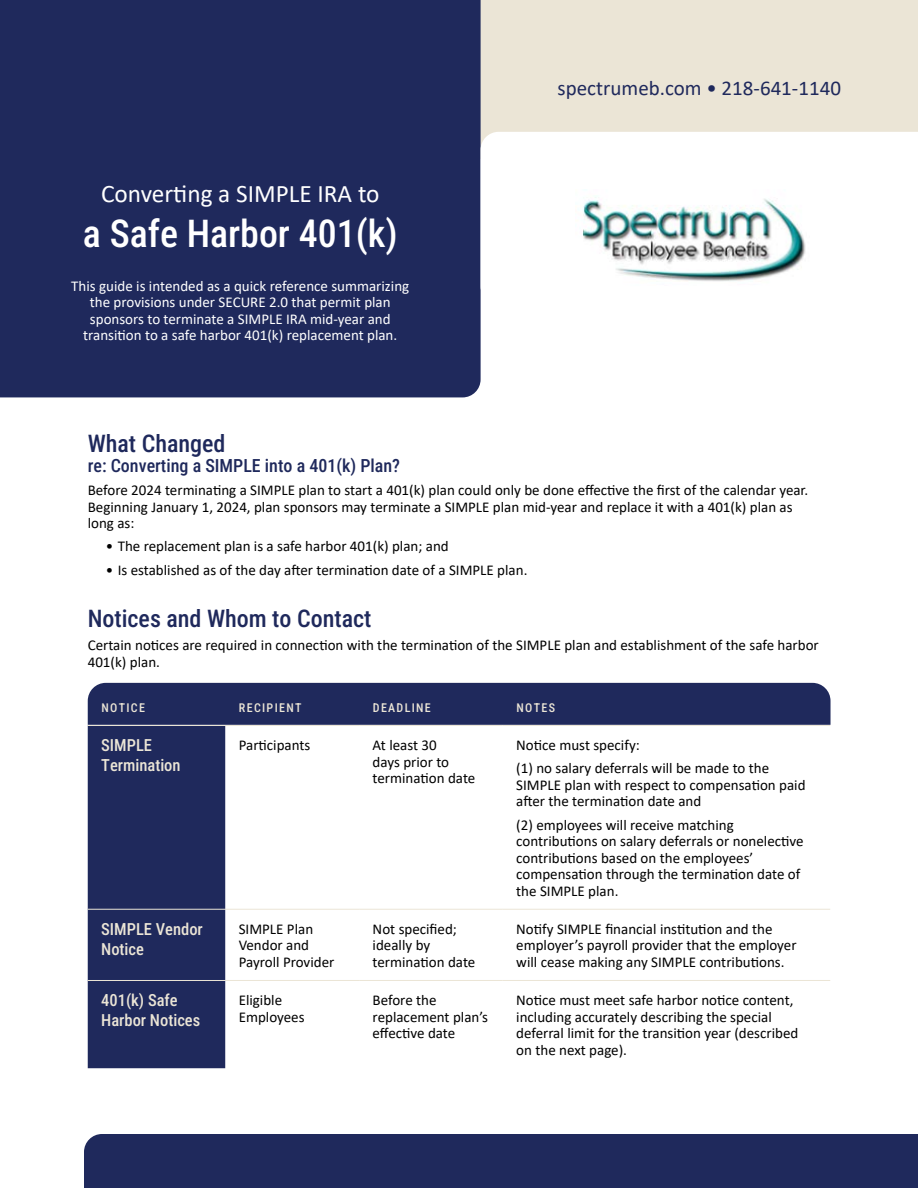
<style>
.page{position:relative;width:918px;height:1188px;background:#fff}
.page>*{position:absolute;margin:0;border:0;box-sizing:border-box;transform-origin:0 0}
.H_-_headers__change_this{font:37.95px "Roboto Condensed";color:#fff}
.P_-_Copy__change_this{font:25.35px "Calibri";color:#fff}
.H_-_H2{font:24px "Roboto Condensed";color:#1f295c}
.P_-_Copy__change_this-2{font:21px "Calibri";color:#1f295c}
.H_-_H3{font:18px "Roboto Condensed";color:#1f295c}
.H_-_table_header{font:16.5px/19.8px "Roboto Condensed";color:#ebe5d6}
.P_-_Copy_small{font:15px/16.5px "Calibri";color:#000}
.P_-_Copy__change_this-3{font:15px/16.5px "Calibri";color:#000}
.P_-_Copy_small-2{font:15px/16.5px "Calibri";color:#fff;text-align:center}
.H_-_table_header-2{font:12px "Roboto Condensed";letter-spacing:.11em;color:#ebe5d6}
</style>
<div class="page">
<div style="left:0;top:0;width:918px;height:158px;background:#ebe5d6"></div>
<div style="left:0;top:0;width:481px;height:397px;background:#1f295c"></div>
<div style="left:84px;top:1134px;width:834px;height:54px;background:#1f295c"></div>
<div style="left:88px;top:683px;width:743px;height:42px;background:#1f295c"></div>
<div style="left:481px;top:132px;width:437px;height:26px;background:#fff"></div>
<img style="left:582px;top:197px;width:224px;height:84px">
<div style="left:88px;top:726px;width:137px;height:342px;background:#1f295c"></div>
<hr style="left:88px;top:725px;width:137px;height:1px;background:#ebe5d6">
<hr style="left:225px;top:725px;width:134px;height:1px;background:#ebe5d6">
<hr style="left:359px;top:725px;width:144px;height:1px;background:#ebe5d6">
<hr style="left:503px;top:725px;width:327px;height:1px;background:#ebe5d6">
<hr style="left:88px;top:909px;width:137px;height:1px;background:#ebe5d6">
<hr style="left:225px;top:909px;width:134px;height:1px;background:#ebe5d6">
<hr style="left:359px;top:909px;width:144px;height:1px;background:#ebe5d6">
<hr style="left:503px;top:909px;width:327px;height:1px;background:#ebe5d6">
<hr style="left:88px;top:980px;width:137px;height:1px;background:#ebe5d6">
<hr style="left:225px;top:980px;width:134px;height:1px;background:#ebe5d6">
<hr style="left:359px;top:980px;width:144px;height:1px;background:#ebe5d6">
<hr style="left:503px;top:980px;width:327px;height:1px;background:#ebe5d6">
<p class="P_-_Copy__change_this" style="left:101px;top:176px;width:280px">Converting a SIMPLE IRA to</p>
<p class="H_-_headers__change_this" style="left:83px;top:207px;width:316px">a Safe Harbor 401(k)</p>
<p class="P_-_Copy_small-2" style="left:71px;top:277px;width:339px">This guide is intended as a quick reference summarizing the provisions under SECURE 2.0 that permit plan sponsors to terminate a SIMPLE IRA mid-year and transition to a safe harbor 401(k) replacement plan.</p>
<p class="P_-_Copy__change_this-2" style="left:558px;top:74px;width:285px">spectrumeb.com • 218-641-1140</p>
<p class="H_-_H2" style="left:88px;top:427px;width:139px">What Changed</p>
<p class="H_-_H3" style="left:88px;top:453px;width:314px">re: Converting a SIMPLE into a 401(k) Plan?</p>
<p class="P_-_Copy__change_this-3" style="left:88px;top:482px;width:722px">Before 2024 terminating a SIMPLE plan to start a 401(k) plan could only be done effective the first of the calendar year.<br>Beginning January 1, 2024, plan sponsors may terminate a SIMPLE plan mid-year and replace it with a 401(k) plan as long as:</p>
<p class="P_-_Copy__change_this-3" style="left:106px;top:538px;width:345px">• The replacement plan is a safe harbor 401(k) plan; and</p>
<p class="P_-_Copy__change_this-3" style="left:106px;top:561px;width:423px">• Is established as of the day after termination date of a SIMPLE plan.</p>
<p class="H_-_H2" style="left:88px;top:602px;width:285px">Notices and Whom to Contact</p>
<p class="P_-_Copy__change_this-3" style="left:88px;top:637px;width:733px">Certain notices are required in connection with the termination of the SIMPLE plan and establishment of the safe harbor<br>401(k) plan.</p>
<p class="H_-_table_header-2" style="left:101px;top:699px;width:45px">NOTICE</p>
<p class="H_-_table_header-2" style="left:239px;top:699px;width:64px">RECIPIENT</p>
<p class="H_-_table_header-2" style="left:373px;top:699px;width:60px">DEADLINE</p>
<p class="H_-_table_header-2" style="left:517px;top:699px;width:40px">NOTES</p>
<p class="H_-_table_header" style="left:101px;top:735px;width:81px">SIMPLE<br>Termination</p>
<p class="P_-_Copy_small" style="left:239px;top:737px;width:73px">Participants</p>
<p class="P_-_Copy_small" style="left:373px;top:737px;width:104px">At least 30<br>days prior to termination date</p>
<p class="P_-_Copy_small" style="left:516px;top:737px;width:125px">Notice must specify:</p>
<p class="P_-_Copy_small" style="left:516px;top:760px;width:291px">(1) no salary deferrals will be made to the<br>SIMPLE plan with respect to compensation paid after the termination date and</p>
<p class="P_-_Copy_small" style="left:516px;top:816px;width:289px">(2) employees will receive matching contributions on salary deferrals or nonelective contributions based on the employees’ compensation through the termination date of the SIMPLE plan.</p>
<p class="H_-_table_header" style="left:101px;top:919px;width:103px">SIMPLE Vendor<br>Notice</p>
<p class="P_-_Copy_small" style="left:239px;top:920px;width:97px">SIMPLE Plan<br>Vendor and<br>Payroll Provider</p>
<p class="P_-_Copy_small" style="left:373px;top:920px;width:104px">Not specified; ideally by termination date</p>
<p class="P_-_Copy_small" style="left:516px;top:920px;width:282px">Notify SIMPLE financial institution and the employer’s payroll provider that the employer will cease making any SIMPLE contributions.</p>
<p class="H_-_table_header" style="left:101px;top:990px;width:101px">401(k) Safe<br>Harbor Notices</p>
<p class="P_-_Copy_small" style="left:239px;top:992px;width:67px">Eligible<br>Employees</p>
<p class="P_-_Copy_small" style="left:373px;top:992px;width:117px">Before the replacement plan’s effective date</p>
<p class="P_-_Copy_small" style="left:516px;top:992px;width:284px">Notice must meet safe harbor notice content, including accurately describing the special deferral limit for the transition year (described on the next page).</p>
</div>
